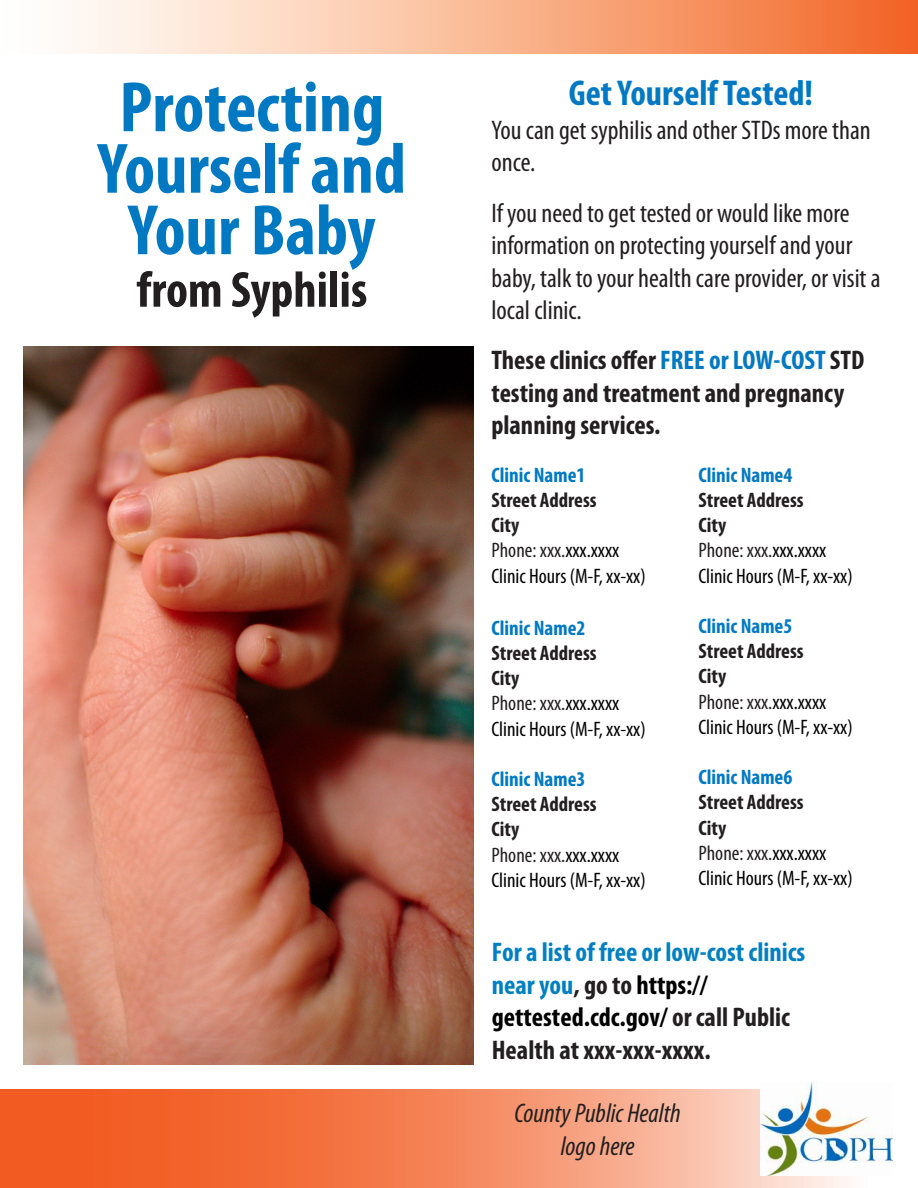
<style>
.page{position:relative;width:918px;height:1188px;background:#fff}
.page>*{position:absolute;margin:0;border:0;box-sizing:border-box;transform-origin:0 0}
.t1{font:700 condensed 72px/61.5px "Myriad Pro";color:#0079c2;text-align:center}
.t2{font:700 condensed 51px "Myriad Pro";color:#231f20}
.t3{font:700 condensed 36px "Myriad Pro";color:#0079c2}
.t4{font:condensed 27px/32.4px "Myriad Pro";color:#231f20}
.t5{font:700 condensed 27px/32.4px "Myriad Pro";color:#0080c0}
.t6{font:700 condensed 27px/32.4px "Myriad Pro";color:#231f20}
.t7{font:italic condensed 27px/32.4px "Myriad Pro";color:#231f20;text-align:center}
.t8{font:condensed 21px "Myriad Pro";color:#000}
.t9{font:condensed 21px "Myriad Pro";color:#231f20}
.t10{font:700 condensed 21px "Myriad Pro";color:#231f20}
.t11{font:700 condensed 21px "Myriad Pro";color:#0079c2}
.s1{color:#0079c2}
.s2{color:#000}
.s3{color:#231f20}
</style>
<div class="page">
<div style="left:0;top:0;width:918px;height:54px;background:linear-gradient(to right,#fff,#f36a29)"></div>
<svg style="left:0;top:1089px;width:849px;height:99px;background:#f48458"></svg>
<img style="left:23px;top:347px;width:450px;height:718px">
<img style="left:760px;top:1083px;width:133px;height:92px">
<h1 class="t1" style="left:98px;top:75px;width:310px">Protecting<br>Yourself and<br>Your Baby</h1>
<h1 class="t2" style="left:137px;top:258px;width:232px">from Syphilis</h1>
<h2 class="t3" style="left:569px;top:71px;width:246px">Get Yourself Tested!</h2>
<p class="t4" style="left:491px;top:114px;width:381px">You can get syphilis and other STDs more than once.</p>
<p class="t4" style="left:491px;top:196px;width:391px">If you need to get tested or would like more information on protecting yourself and your baby, talk to your health care provider, or visit a local clinic.</p>
<h2 class="t6" style="left:491px;top:344px;width:375px">These clinics ofer <span class="s1">FREE or LOW-COST</span> STD testing and treatment and pregnancy planning services.</h2>
<p class="t11" style="left:491px;top:462px;width:95px">Clinic Name1</p>
<p class="t11" style="left:698px;top:462px;width:95px">Clinic Name4</p>
<p class="t10" style="left:491px;top:487px;width:107px">Street Address</p>
<p class="t10" style="left:698px;top:487px;width:107px">Street Address</p>
<p class="t10" style="left:491px;top:512px;width:29px">City</p>
<p class="t10" style="left:698px;top:512px;width:29px">City</p>
<p class="t9" style="left:491px;top:538px;width:129px">Phone: xxx.<span class="s2">xxx.xxxx</span></p>
<p class="t9" style="left:698px;top:538px;width:129px">Phone: xxx.<span class="s2">xxx.xxxx</span></p>
<p class="t8" style="left:491px;top:563px;width:156px">Clinic Hours (M-F, xx-xx)</p>
<p class="t8" style="left:698px;top:563px;width:156px">Clinic Hours (M-F, xx-xx)</p>
<p class="t11" style="left:491px;top:615px;width:95px">Clinic Name2</p>
<p class="t11" style="left:698px;top:613px;width:95px">Clinic Name5</p>
<p class="t10" style="left:491px;top:640px;width:107px">Street Address</p>
<p class="t10" style="left:698px;top:638px;width:107px">Street Address</p>
<p class="t10" style="left:491px;top:665px;width:29px">City</p>
<p class="t10" style="left:698px;top:663px;width:29px">City</p>
<p class="t9" style="left:491px;top:691px;width:129px">Phone: xxx.<span class="s2">xxx.xxxx</span></p>
<p class="t9" style="left:698px;top:689px;width:129px">Phone: xxx.<span class="s2">xxx.xxxx</span></p>
<p class="t8" style="left:491px;top:716px;width:156px">Clinic Hours (M-F, xx-xx)</p>
<p class="t8" style="left:698px;top:714px;width:156px">Clinic Hours (M-F, xx-xx)</p>
<p class="t11" style="left:491px;top:766px;width:95px">Clinic Name3</p>
<p class="t11" style="left:698px;top:764px;width:95px">Clinic Name6</p>
<p class="t10" style="left:491px;top:791px;width:107px">Street Address</p>
<p class="t10" style="left:698px;top:789px;width:107px">Street Address</p>
<p class="t10" style="left:491px;top:816px;width:29px">City</p>
<p class="t10" style="left:698px;top:815px;width:29px">City</p>
<p class="t9" style="left:491px;top:842px;width:129px">Phone: xxx.<span class="s2">xxx.xxxx</span></p>
<p class="t9" style="left:698px;top:840px;width:129px">Phone: xxx.<span class="s2">xxx.xxxx</span></p>
<p class="t8" style="left:491px;top:867px;width:156px">Clinic Hours (M-F, xx-xx)</p>
<p class="t8" style="left:698px;top:865px;width:156px">Clinic Hours (M-F, xx-xx)</p>
<p class="t5" style="left:492px;top:936px;width:315px">For a list of free or low-cost clinics near you<span class="s3">, go to</span> <span class="s2">https:// gettested.cdc.gov/</span> <span class="s3">or call Public<br>Health at xxx-xxx-xxxx.</span></p>
<p class="t7" style="left:515px;top:1097px;width:168px">County Public Health logo here</p>
</div>
